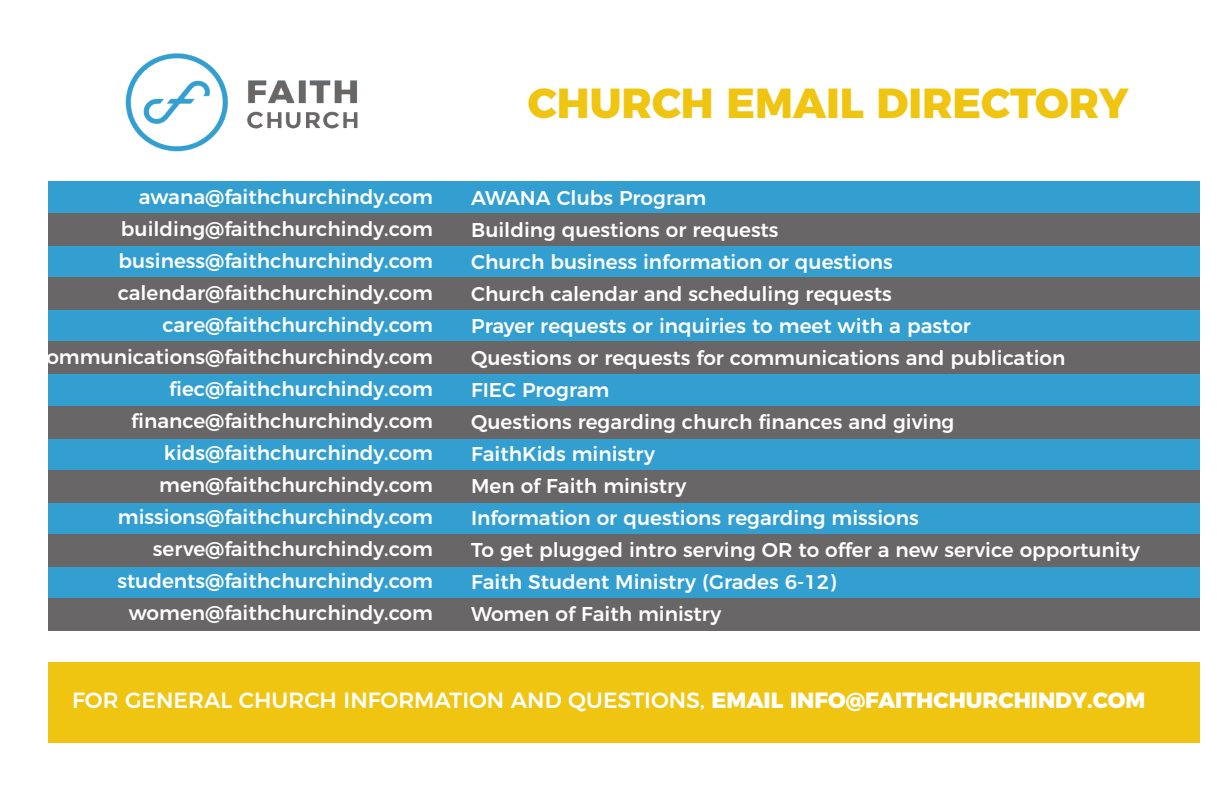
<style>
.page{position:relative;width:1224px;height:792px;background:#fff}
.page>*{position:absolute;margin:0;border:0;box-sizing:border-box;transform-origin:0 0}
.t1{font:800 42px "Montserrat";color:#efc512}
.t2{font:500 22px "Montserrat";color:#fff}
.t3{font:500 20px/32px "Montserrat";color:#fff;text-align:right}
.s1{font-weight:800}
</style>
<div class="page">
<img style="left:125px;top:53px;width:233px;height:99px">
<div style="left:48px;top:182px;width:1152px;height:32px;background:#329fd0"></div>
<div style="left:48px;top:246px;width:1152px;height:32px;background:#329fd0"></div>
<div style="left:48px;top:310px;width:1152px;height:32px;background:#329fd0"></div>
<div style="left:48px;top:374px;width:1152px;height:32px;background:#329fd0"></div>
<div style="left:48px;top:438px;width:1152px;height:32px;background:#329fd0"></div>
<div style="left:48px;top:502px;width:1152px;height:32px;background:#329fd0"></div>
<div style="left:48px;top:566px;width:1152px;height:32px;background:#329fd0"></div>
<div style="left:48px;top:214px;width:1152px;height:32px;background:#686666"></div>
<div style="left:48px;top:278px;width:1152px;height:32px;background:#686666"></div>
<div style="left:48px;top:342px;width:1152px;height:32px;background:#686666"></div>
<div style="left:48px;top:406px;width:1152px;height:32px;background:#686666"></div>
<div style="left:48px;top:470px;width:1152px;height:32px;background:#686666"></div>
<div style="left:48px;top:534px;width:1152px;height:32px;background:#686666"></div>
<div style="left:48px;top:598px;width:1152px;height:32px;background:#686666"></div>
<div style="left:48px;top:663px;width:1152px;height:80px;background:#efc512"></div>
<p class="t3" style="left:139px;top:179px;width:296px">awana@faithchurchindy.com</p>
<p class="t3" style="left:121px;top:211px;width:314px">building@faithchurchindy.com</p>
<p class="t3" style="left:119px;top:243px;width:316px">business@faithchurchindy.com</p>
<p class="t3" style="left:118px;top:275px;width:317px">calendar@faithchurchindy.com</p>
<p class="t3" style="left:163px;top:307px;width:272px">care@faithchurchindy.com</p>
<p class="t3" style="left:36px;top:339px;width:399px">communications@faithchurchindy.com</p>
<p class="t3" style="left:169px;top:371px;width:265px">fiec@faithchurchindy.com</p>
<p class="t3" style="left:131px;top:403px;width:303px">finance@faithchurchindy.com kids@faithchurchindy.com</p>
<p class="t3" style="left:159px;top:467px;width:275px">men@faithchurchindy.com</p>
<p class="t3" style="left:118px;top:499px;width:317px">missions@faithchurchindy.com</p>
<p class="t3" style="left:153px;top:531px;width:282px">serve@faithchurchindy.com</p>
<p class="t3" style="left:117px;top:563px;width:317px">students@faithchurchindy.com</p>
<p class="t3" style="left:129px;top:595px;width:306px">women@faithchurchindy.com</p>
<p class="t1" style="left:528px;top:68px;width:602px">CHURCH EMAIL DIRECTORY</p>
<p class="t3" style="left:471px;top:181px;width:237px">AWANA Clubs Program</p>
<p class="t3" style="left:471px;top:213px;width:309px">Building questions or requests</p>
<p class="t3" style="left:471px;top:245px;width:423px">Church business information or questions</p>
<p class="t3" style="left:471px;top:277px;width:422px">Church calendar and scheduling requests</p>
<p class="t3" style="left:471px;top:309px;width:501px">Prayer requests or inquiries to meet with a pastor</p>
<p class="t3" style="left:471px;top:341px;width:596px">Questions or requests for communications and publication</p>
<p class="t3" style="left:471px;top:373px;width:140px">FIEC Program</p>
<p class="t3" style="left:471px;top:405px;width:485px">Questions regarding church finances and giving</p>
<p class="t3" style="left:471px;top:437px;width:185px">FaithKids ministry</p>
<p class="t3" style="left:471px;top:469px;width:217px">Men of Faith ministry</p>
<p class="t3" style="left:471px;top:501px;width:449px">Information or questions regarding missions</p>
<p class="t3" style="left:471px;top:533px;width:670px">To get plugged intro serving OR to offer a new service opportunity</p>
<p class="t3" style="left:471px;top:565px;width:366px">Faith Student Ministry (Grades 6-12)</p>
<p class="t3" style="left:471px;top:597px;width:252px">Women of Faith ministry</p>
<p class="t2" style="left:72px;top:683px;width:1075px">FOR GENERAL CHURCH INFORMATION AND QUESTIONS, <span class="s1">EMAIL INFO@FAITHCHURCHINDY.COM</span></p>
</div>
